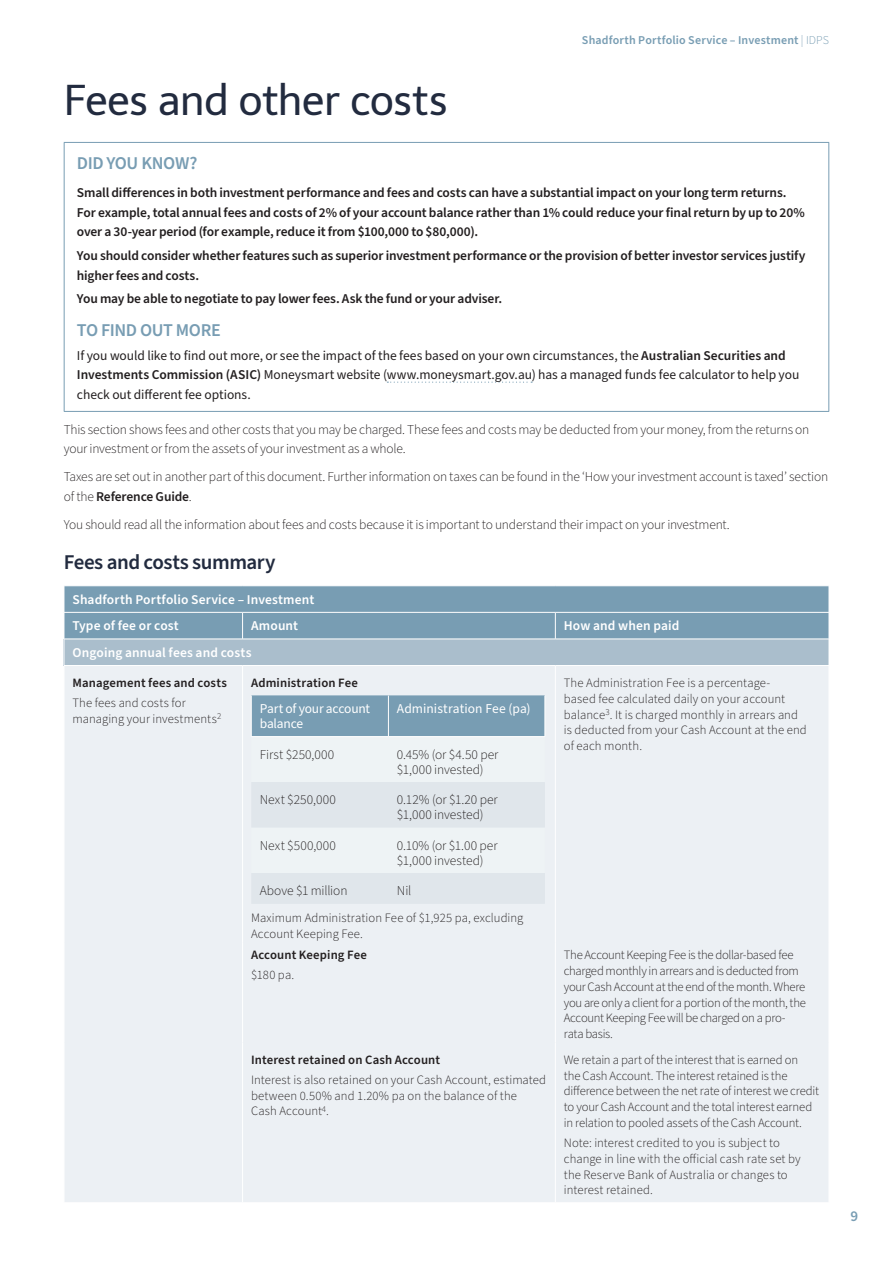
<style>
.page{position:relative;width:893px;height:1263px;background:#fff}
.page>*{position:absolute;margin:0;border:0;box-sizing:border-box;transform-origin:0 0}
._00_Main_Header{font:42px "Telex";letter-spacing:-.02em;color:#222b3f}
._01_Subhead_1{font:600 21px "Source Sans Pro";letter-spacing:-.025em;color:#222b3f}
._02_Subhead_2{font:600 18px "Source Sans Pro";letter-spacing:-.025em;color:#789db3}
.t1{font:600 15px "Source Sans Pro";color:#789db3}
._07_Body_Text{font:300 13.5px/14.7px "Source Sans Pro";letter-spacing:-.015em;color:#231f20}
._08_Callout_box_text_style{font:600 13.5px/19.5px "Source Sans Pro";letter-spacing:-.01em;color:#231f20}
._08_Callout_box_text_style-2{font:13.5px/19.5px "Source Sans Pro";letter-spacing:-.005em;color:#231f20}
._00_Table_Header{font:600 13.5px "Source Sans Pro";letter-spacing:.01em;color:#fff}
._00_Table_Header-2{font:13.5px/14.7px "Source Sans Pro";letter-spacing:-.01em;color:#fff}
._01_Table_Subhead_1{font:600 13.5px "Source Sans Pro";letter-spacing:.01em;color:#fff}
._07_Body_Text-2{font:300 13.5px "Source Sans Pro";letter-spacing:.01em;color:#231f20}
._07_Body_Text-3{font:300 13.5px "Source Sans Pro";letter-spacing:.015em;color:#231f20}
._03_Table_Body_Text{font:300 12.75px/15.8px "Source Sans Pro";color:#231f20}
._03_Table_Body_Text-2{font:300 12.75px/15.8px "Source Sans Pro";letter-spacing:-.025em;color:#231f20}
._03_Table_Body_Text-3{font:600 12.75px "Source Sans Pro";letter-spacing:.01em;color:#231f20}
.t2{font:600 12px "Source Sans Pro";letter-spacing:.015em;color:#789db3}
.s1{font-weight:300}
.s2{font-weight:600}
</style>
<div class="page">
<hr style="left:64px;top:142px;width:765px;height:1px;background:#789db3">
<hr style="left:64px;top:143px;width:1px;height:268px;background:#789db3">
<hr style="left:828px;top:143px;width:1px;height:268px;background:#789db3">
<hr style="left:64px;top:411px;width:765px;height:1px;background:#789db3">
<svg style="left:387px;top:382px;width:145px;height:1px"></svg>
<div style="left:65px;top:666px;width:764px;height:536px;background:#ecf0f4"></div>
<hr style="left:242px;top:666px;width:1px;height:276px;background:#fff">
<hr style="left:555px;top:666px;width:1px;height:276px;background:#fff">
<hr style="left:242px;top:942px;width:1px;height:100px;background:#fff">
<hr style="left:555px;top:942px;width:1px;height:100px;background:#fff">
<hr style="left:242px;top:1042px;width:1px;height:160px;background:#fff">
<hr style="left:555px;top:1042px;width:1px;height:160px;background:#fff">
<svg style="left:64px;top:586px;width:765px;height:79px;background:#8baabc"></svg>
<hr style="left:64px;top:639px;width:179px;height:1px;background:#fff">
<hr style="left:243px;top:639px;width:312px;height:1px;background:#fff">
<hr style="left:555px;top:639px;width:274px;height:1px;background:#fff">
<svg style="left:251px;top:695px;width:294px;height:209px;background:#d1dde4"></svg>
<hr style="left:388px;top:696px;width:1px;height:40px;background:#fff">
<hr style="left:251px;top:696px;width:1px;height:40px;background:#fff">
<hr style="left:545px;top:696px;width:1px;height:40px;background:#fff">
<hr style="left:251px;top:736px;width:137px;height:1px;background:#fff">
<hr style="left:388px;top:736px;width:157px;height:1px;background:#fff">
<p class="_00_Main_Header" style="left:64px;top:75px;width:386px">Fees and other costs</p>
<p class="t2" style="left:582px;top:32px;width:249px">Shadforth Portfolio Service – Investment <span class="s1">| IDPS</span></p>
<p class="_02_Subhead_2" style="left:77px;top:151px;width:122px">DID YOU KNOW?</p>
<p class="_08_Callout_box_text_style" style="left:77px;top:184px;width:729px">Small differences in both investment performance and fees and costs can have a substantial impact on your long term returns.<br>For example, total annual fees and costs of 2% of your account balance rather than 1% could reduce your final return by up to 20% over a 30-year period (for example, reduce it from $100,000 to $80,000).</p>
<p class="_08_Callout_box_text_style" style="left:77px;top:246px;width:730px">You should consider whether features such as superior investment performance or the provision of better investor services justify higher fees and costs.</p>
<p class="_08_Callout_box_text_style" style="left:77px;top:290px;width:427px">You may be able to negotiate to pay lower fees. Ask the fund or your adviser.</p>
<p class="_02_Subhead_2" style="left:77px;top:318px;width:145px">TO FIND OUT MORE</p>
<p class="_08_Callout_box_text_style-2" style="left:77px;top:346px;width:724px">If you would like to find out more, or see the impact of the fees based on your own circumstances, the <span class="s2">Australian Securities and<br>Investments Commission (ASIC)</span> Moneysmart website (www.moneysmart.gov.au) has a managed funds fee calculator to help you check out different fee options.</p>
<p class="_07_Body_Text" style="left:64px;top:420px;width:747px;line-height:19.5px">This section shows fees and other costs that you may be charged. These fees and costs may be deducted from your money, from the returns on your investment or from the assets of your investment as a whole.</p>
<p class="_07_Body_Text" style="left:64px;top:467px;width:766px;line-height:19.5px">Taxes are set out in another part of this document. Further information on taxes can be found in the ‘How your investment account is taxed’ section of the <span class="s2">Reference Guide</span>.</p>
<p class="_07_Body_Text" style="left:64px;top:517px;width:667px">You should read all the information about fees and costs because it is important to understand their impact on your investment.</p>
<p class="_01_Subhead_1" style="left:64px;top:548px;width:213px">Fees and costs summary</p>
<p class="_00_Table_Header" style="left:72px;top:590px;width:243px">Shadforth Portfolio Service – Investment</p>
<p class="_00_Table_Header" style="left:72px;top:617px;width:108px">Type of fee or cost</p>
<p class="_00_Table_Header" style="left:251px;top:617px;width:49px">Amount</p>
<p class="_00_Table_Header" style="left:564px;top:617px;width:117px">How and when paid</p>
<p class="_01_Table_Subhead_1" style="left:72px;top:643px;width:181px">Ongoing annual fees and costs</p>
<p class="_03_Table_Body_Text-3" style="left:72px;top:674px;width:156px">Management fees and costs</p>
<p class="_03_Table_Body_Text" style="left:72px;top:695px;width:150px">The fees and costs for managing your investments<sup>2</sup></p>
<p class="_03_Table_Body_Text" style="left:564px;top:675px;width:245px">The Administration Fee is a percentage-<br>based fee calculated daily on your account balance<sup>3</sup>. It is charged monthly in arrears and is deducted from your Cash Account at the end of each month.</p>
<p class="_03_Table_Body_Text-3" style="left:251px;top:674px;width:108px">Administration Fee</p>
<p class="_00_Table_Header-2" style="left:260px;top:702px;width:112px">Part of your account balance</p>
<p class="_00_Table_Header-2" style="left:397px;top:702px;width:135px">Administration Fee (pa)</p>
<p class="_07_Body_Text-2" style="left:260px;top:745px;width:76px">First $250,000</p>
<p class="_07_Body_Text" style="left:397px;top:747px;width:103px">0.45% (or $4.50 per $1,000 invested)</p>
<p class="_07_Body_Text-2" style="left:260px;top:791px;width:78px">Next $250,000</p>
<p class="_07_Body_Text" style="left:397px;top:793px;width:102px">0.12% (or $1.20 per $1,000 invested)</p>
<p class="_07_Body_Text-3" style="left:260px;top:836px;width:78px">Next $500,000</p>
<p class="_07_Body_Text" style="left:397px;top:838px;width:102px">0.10% (or $1.00 per $1,000 invested)</p>
<p class="_07_Body_Text" style="left:260px;top:884px;width:89px">Above $1 million</p>
<p class="_07_Body_Text" style="left:397px;top:884px;width:16px">Nil</p>
<p class="_03_Table_Body_Text" style="left:251px;top:910px;width:274px">Maximum Administration Fee of $1,925 pa, excluding<br>Account Keeping Fee.</p>
<p class="_03_Table_Body_Text-3" style="left:251px;top:947px;width:117px">Account Keeping Fee</p>
<p class="_03_Table_Body_Text" style="left:251px;top:968px;width:45px">$180 pa.</p>
<p class="_03_Table_Body_Text-3" style="left:251px;top:1051px;width:191px">Interest retained on Cash Account</p>
<p class="_03_Table_Body_Text" style="left:251px;top:1072px;width:297px">Interest is also retained on your Cash Account, estimated between 0.50% and 1.20% pa on the balance of the<br>Cash Account<sup>4</sup>.</p>
<p class="_03_Table_Body_Text-2" style="left:564px;top:948px;width:244px">The Account Keeping Fee is the dollar-based fee charged monthly in arrears and is deducted from your Cash Account at the end of the month. Where you are only a client for a portion of the month, the Account Keeping Fee will be charged on a pro&shy;rata basis.</p>
<p class="_03_Table_Body_Text" style="left:564px;top:1052px;width:257px">We retain a part of the interest that is earned on<br>the Cash Account. The interest retained is the difference between the net rate of interest we credit to your Cash Account and the total interest earned in relation to pooled assets of the Cash Account.</p>
<p class="_03_Table_Body_Text" style="left:564px;top:1135px;width:238px">Note: interest credited to you is subject to change in line with the official cash rate set by the Reserve Bank of Australia or changes to interest retained.</p>
<p class="t1" style="left:850px;top:1206px;width:9px">9</p>
</div>
